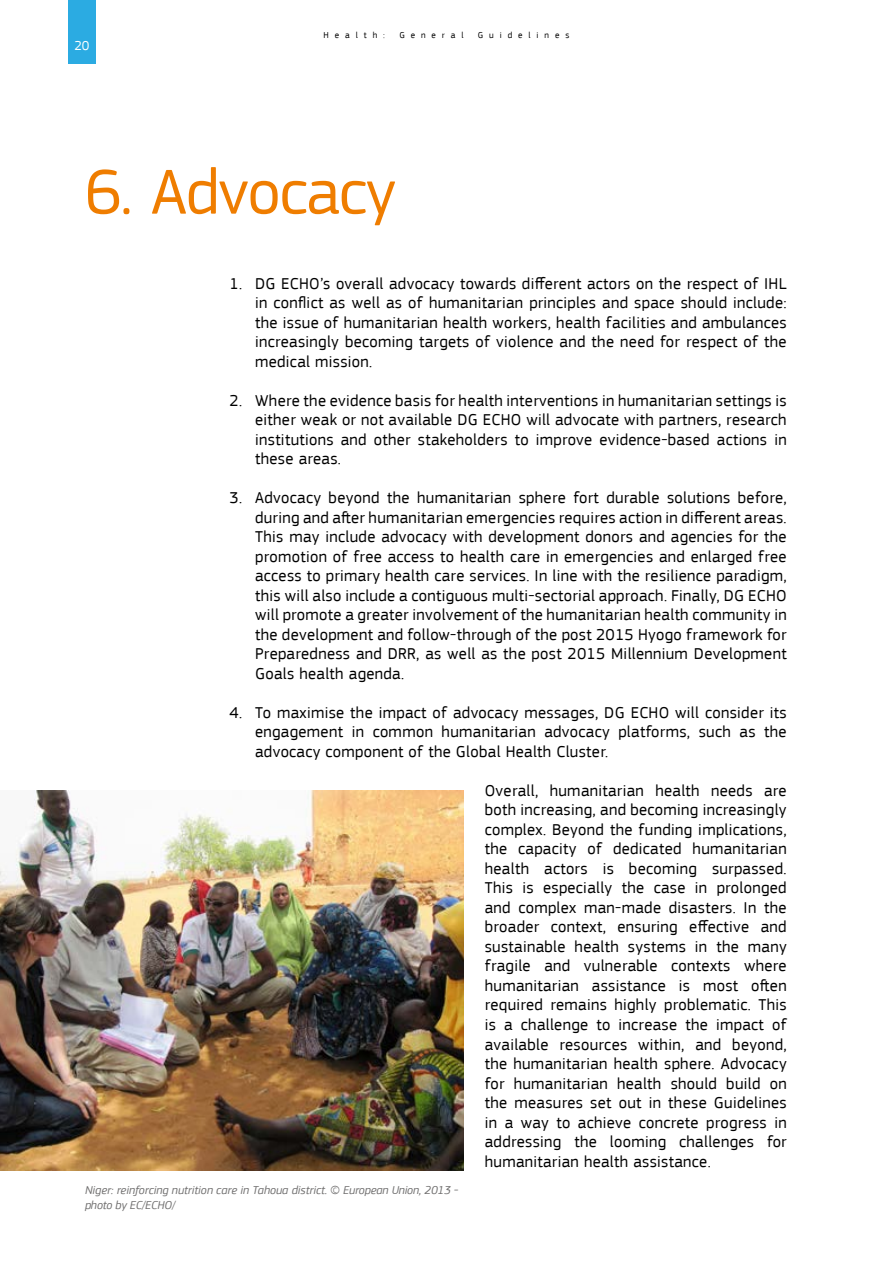
<style>
.page{position:relative;width:893px;height:1263px;background:#fff}
.page>*{position:absolute;margin:0;border:0;box-sizing:border-box;transform-origin:0 0}
.t1{font:66px "EC Square Sans Pro";letter-spacing:-.02em;color:#ef7d00}
.t2{font:16.5px/19.5px "EC Square Sans Pro";letter-spacing:.02em;color:#000;text-align:justify}
.t3{font:13.5px "EC Square Sans Pro";color:#fff}
.t4{font:italic 12px/14.4px "EC Square Sans Pro";color:#706f6f}
.t5{font:9px "EC Square Sans Pro";letter-spacing:.66em;color:#000}
</style>
<div class="page">
<div style="left:68px;top:0;width:28px;height:64px;background:#2babe2"></div>
<img style="left:0;top:791px;width:463px;height:380px">
<p class="t3" style="left:74px;top:38px;width:17px">20</p>
<p class="t5" style="left:324px;top:30px;width:63px">Health:</p>
<p class="t5" style="left:399px;top:30px;width:66px">General</p>
<p class="t5" style="left:478px;top:30px;width:93px">Guidelines</p>
<h1 class="t1" style="left:85px;top:153px;width:313px">6. Advocacy</h1>
<p class="t2" style="left:255px;top:274px;width:533px;text-indent:-26px">1. DG ECHO’s overall advocacy towards different actors on the respect of IHL in conflict as well as of humanitarian principles and space should include: the issue of humanitarian health workers, health facilities and ambulances increasingly becoming targets of violence and the need for respect of the medical mission.</p>
<p class="t2" style="left:255px;top:391px;width:533px;text-indent:-26px">2. Where the evidence basis for health interventions in humanitarian settings is either weak or not available DG ECHO will advocate with partners, research institutions and other stakeholders to improve evidence-based actions in these areas.</p>
<p class="t2" style="left:255px;top:488px;width:533px;text-indent:-26px">3. Advocacy beyond the humanitarian sphere fort durable solutions before, during and after humanitarian emergencies requires action in different areas.<br>This may include advocacy with development donors and agencies for the promotion of free access to health care in emergencies and enlarged free access to primary health care services. In line with the resilience paradigm, this will also include a contiguous multi-sectorial approach. Finally, DG ECHO will promote a greater involvement of the humanitarian health community in the development and follow-through of the post 2015 Hyogo framework for Preparedness and DRR, as well as the post 2015 Millennium Development Goals health agenda.</p>
<p class="t2" style="left:255px;top:703px;width:533px;text-indent:-26px">4. To maximise the impact of advocacy messages, DG ECHO will consider its engagement in common humanitarian advocacy platforms, such as the advocacy component of the Global Health Cluster.</p>
<p class="t2" style="left:485px;top:781px;width:303px">Overall, humanitarian health needs are both increasing, and becoming increasingly complex. Beyond the funding implications, the capacity of dedicated humanitarian health actors is becoming surpassed.<br>This is especially the case in prolonged and complex man-made disasters. In the broader context, ensuring effective and sustainable health systems in the many fragile and vulnerable contexts where humanitarian assistance is most often required remains highly problematic. This is a challenge to increase the impact of available resources within, and beyond, the humanitarian health sphere. Advocacy for humanitarian health should build on the measures set out in these Guidelines in a way to achieve concrete progress in addressing the looming challenges for humanitarian health assistance.</p>
<p class="t4" style="left:85px;top:1183px;width:375px">Niger: reinforcing nutrition care in Tahoua district. © European Union, 2013 - photo by EC/ECHO/</p>
</div>
